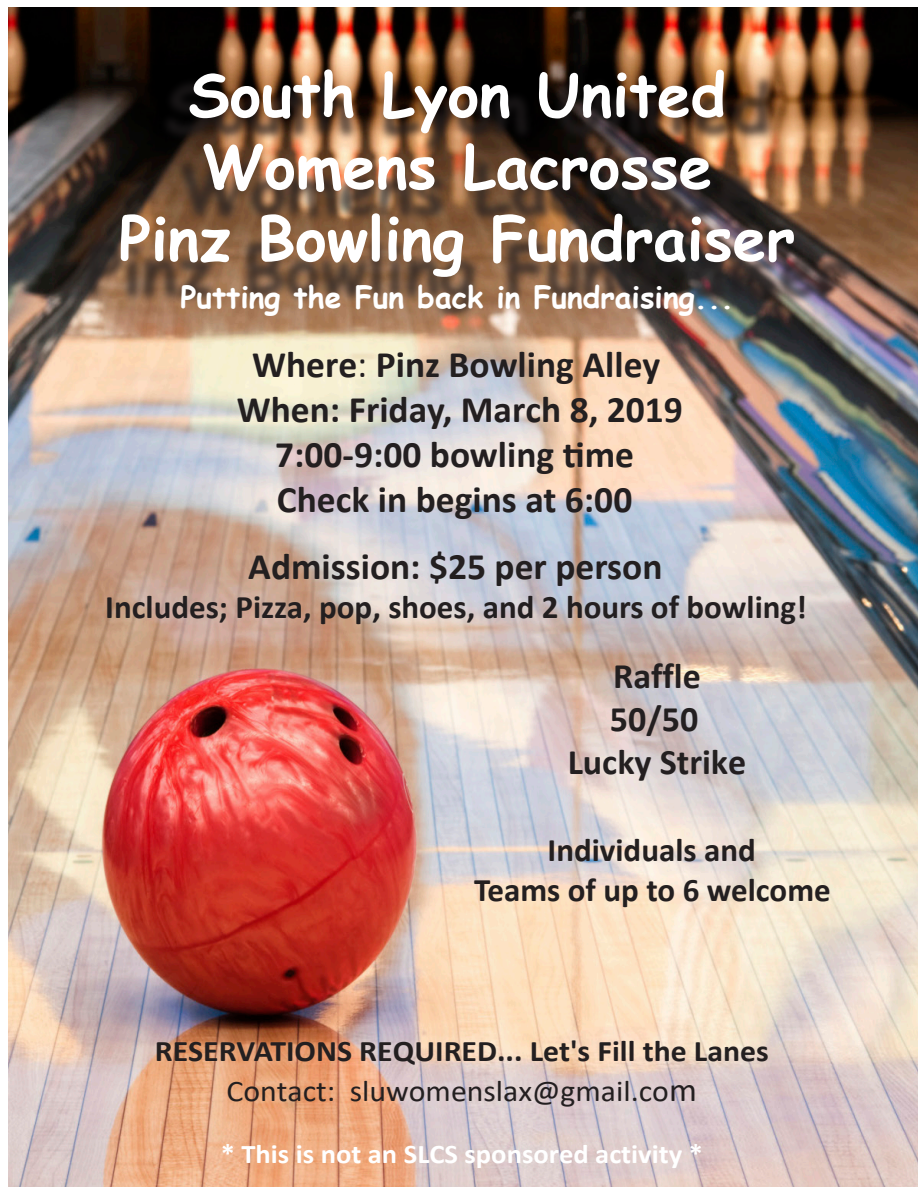
<style>
.page{position:relative;width:918px;height:1188px;background:#fff}
.page>*{position:absolute;margin:0;border:0;box-sizing:border-box;transform-origin:0 0}
.t1{font:700 60px/72px "Comic Sans MS";color:#fff;text-align:center}
.t2{font:700 37.5px/45px "Calibri";color:#231f20;text-align:center}
.t3{font:700 36px/43.2px "Calibri";color:#231f20;text-align:center}
.t4{font:700 33px "Calibri";color:#231f20}
.t5{font:700 30px/39.6px "Calibri";color:#231f20;text-align:center;scale:1.06 1}
.t6{font:700 30px "Comic Sans MS";color:#fff}
.t7{font:700 27px "Calibri";color:#fff;scale:1.06 1}
.s1{font-weight:400}
.s2{font-weight:400;font-size:33px}
</style>
<div class="page">
<img style="left:8px;top:8px;width:909px;height:1179px">
<div style="left:81px;top:72px;width:774px;height:249px;background:#231f20;opacity:.75"></div>
<p class="t1" style="left:119px;top:56px;width:678px">South Lyon United<br>Womens Lacrosse<br>Pinz Bowling Fundraiser</p>
<p class="t6" style="left:181px;top:275px;width:555px">Putting the Fun back in Fundraising...</p>
<p class="t2" style="left:237px;top:342px;width:448px">Where<span class="s1">:</span> Pinz Bowling Alley<br>When: Friday, March 8, 2019<br>7:00-9:00 bowling time<br>Check in begins at 6:00</p>
<p class="t2" style="left:248px;top:543px;width:416px">Admission: $25 per person</p>
<p class="t4" style="left:105px;top:584px;width:703px">Includes; Pizza, pop, shoes, and 2 hours of bowling!</p>
<p class="t3" style="left:568px;top:654px;width:180px">Raffle<br>50/50<br>Lucky Strike</p>
<p class="t4" style="left:548px;top:827px;width:210px">Individuals and</p>
<p class="t4" style="left:474px;top:867px;width:358px">Teams of up to 6 welcome</p>
<p class="t5" style="left:155px;top:1031px;width:581px">RESERVATIONS REQUIRED... Let's Fill the Lanes<br><span class="s1">Contact: sluwomenslax@gmail.co</span><span class="s2">m</span></p>
<p class="t7" style="left:221px;top:1135px;width:457px">* This is not an SLCS sponsored activity *</p>
</div>
